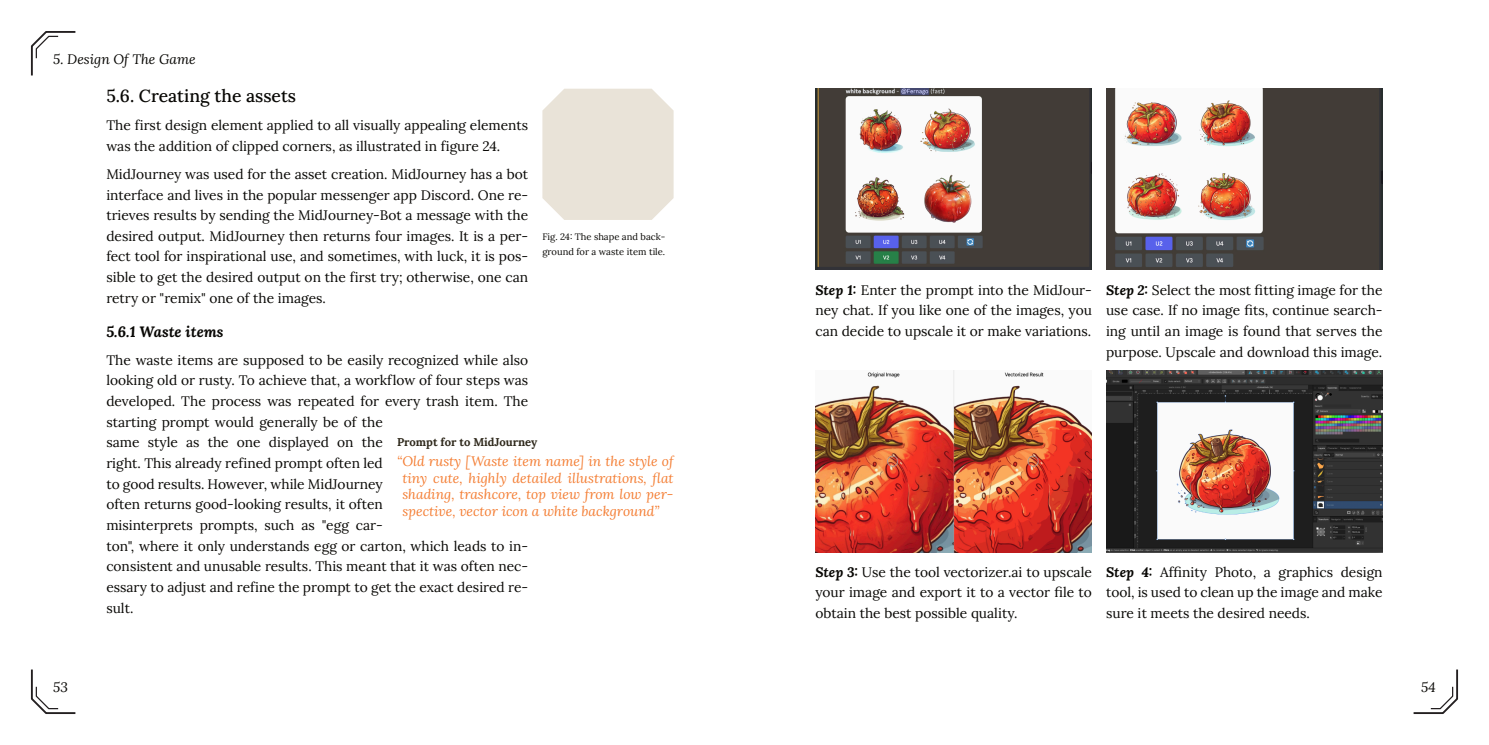
<style>
.page{position:relative;width:1489px;height:745px;background:#fff}
.page>*{position:absolute;margin:0;border:0;box-sizing:border-box;transform-origin:0 0}
.t1{font:500 17.5px "Lora";color:#080704}
.t2{font:italic 700 15px "Lora";color:#080704}
.t3{font:13.75px/20.6px "Lora";color:#080704;text-align:justify}
.t4{font:italic 13.75px/16.5px "Lora";color:#f47e34;text-align:justify}
.t5{font:italic 13.75px "Lora";color:#080704}
.t6{font:700 11.25px "Lora";color:#2f291c}
.t7{font:9.38px/14px "Lora";color:#080704}
.s1{font-weight:700;font-style:italic}
</style>
<div class="page">
<svg style="left:30px;top:669px;width:46px;height:45px"></svg>
<svg style="left:30px;top:31px;width:46px;height:45px"></svg>
<svg style="left:1413px;top:669px;width:45px;height:45px"></svg>
<img style="left:1106px;top:89px;width:276px;height:181px">
<img style="left:815px;top:370px;width:276px;height:181px">
<img style="left:1106px;top:370px;width:276px;height:181px">
<img style="left:815px;top:89px;width:276px;height:181px">
<div style="left:542px;top:89px;width:131px;height:131px;background:#e9e3d8"></div>
<p class="t5" style="left:53px;top:50px;width:144px">5. Design Of The Game</p>
<p class="t5" style="left:53px;top:677px;width:16px">53</p>
<p class="t1" style="left:106px;top:84px;width:191px">5.6. Creating the assets</p>
<p class="t3" style="left:106px;top:115px;width:423px">The first design element applied to all visually appealing elements was the addition of clipped corners, as illustrated in figure 24.</p>
<p class="t3" style="left:106px;top:163px;width:423px">MidJourney was used for the asset creation. MidJourney has a bot interface and lives in the popular messenger app Discord. One re&shy;trieves results by sending the MidJourney-Bot a message with the desired output. MidJourney then returns four images. It is a per&shy;fect tool for inspirational use, and sometimes, with luck, it is pos&shy;sible to get the desired output on the first try; otherwise, one can retry or "remix" one of the images.</p>
<p class="t2" style="left:106px;top:321px;width:119px">5.6.1 Waste items</p>
<p class="t3" style="left:106px;top:349px;width:423px;text-align:left">The waste items are supposed to be easily recognized while also looking old or rusty. To achieve that, a workflow of four steps was developed. The process was repeated for every trash item. The starting prompt would generally be of the<br>same style as the one displayed on the<br>right. This already refined prompt often led<br>to good results. However, while MidJourney<br>often returns good-looking results, it often<br>misinterprets prompts, such as "egg car-<br>ton", where it only understands egg or carton, which leads to in&shy;consistent and unusable results. This meant that it was often nec&shy;essary to adjust and refine the prompt to get the exact desired re&shy;sult.</p>
<p class="t7" style="left:542px;top:230px;width:124px">Fig. 24: The shape and back&shy;ground for a waste item tile.</p>
<p class="t6" style="left:397px;top:434px;width:142px">Prompt for to MidJourney</p>
<p class="t4" style="left:402px;top:452px;width:273px;text-indent:-5px">“Old rusty [Waste item name] in the style of tiny cute, highly detailed illustrations, flat shading, trashcore, top view from low per&shy;spective, vector icon a white background”</p>
<p class="t3" style="left:815px;top:279px;width:278px"><span class="s1">Step 1:</span> Enter the prompt into the MidJour&shy;ney chat. If you like one of the images, you can decide to upscale it or make variations.</p>
<p class="t3" style="left:1106px;top:279px;width:278px"><span class="s1">Step 2:</span> Select the most fitting image for the use case. If no image fits, continue search&shy;ing until an image is found that serves the purpose. Upscale and download this image.</p>
<p class="t3" style="left:815px;top:561px;width:278px"><span class="s1">Step 3:</span> Use the tool vectorizer.ai to upscale your image and export it to a vector file to obtain the best possible quality.</p>
<p class="t3" style="left:1106px;top:561px;width:278px"><span class="s1">Step 4:</span> Affinity Photo, a graphics design tool, is used to clean up the image and make sure it meets the desired needs.</p>
<p class="t5" style="left:1420px;top:677px;width:16px">54</p>
</div>
